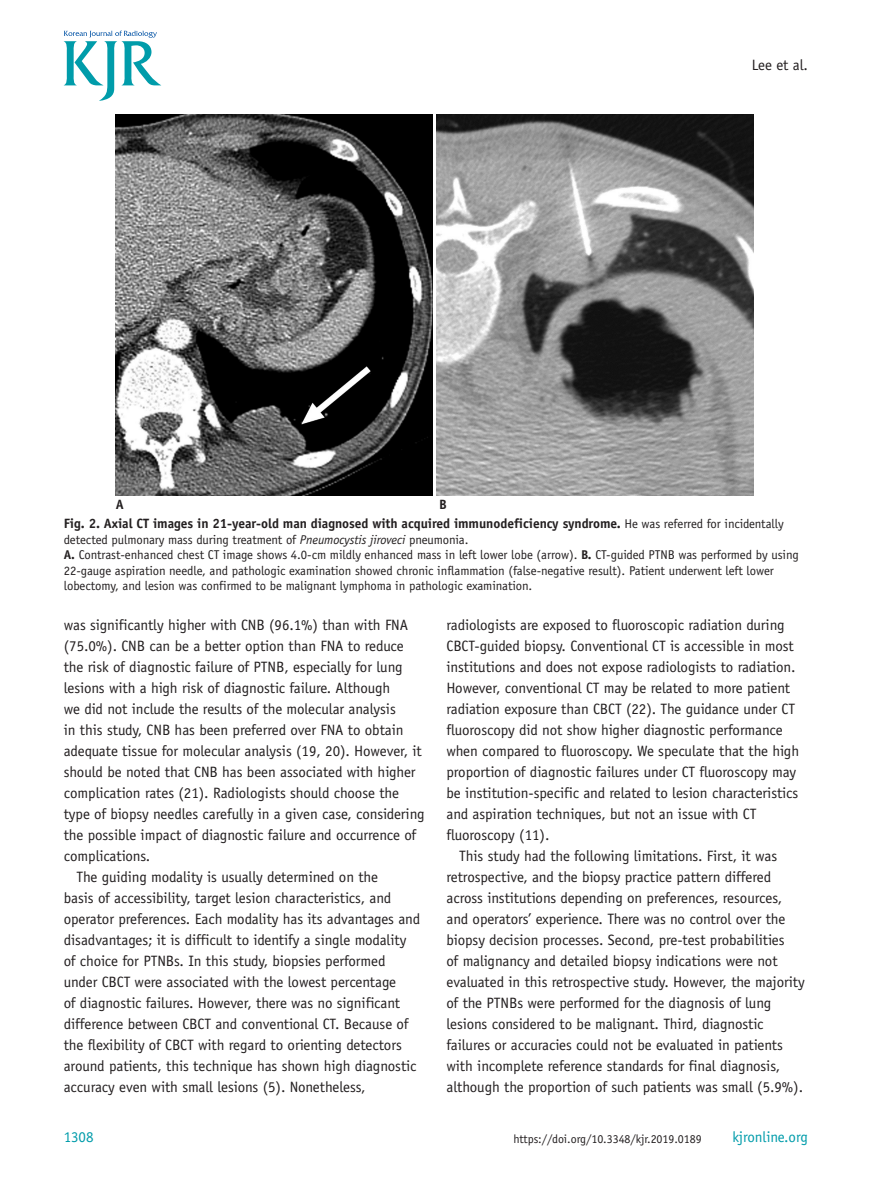
<style>
.page{position:relative;width:893px;height:1191px;background:#fff}
.page>*{position:absolute;margin:0;border:0;box-sizing:border-box;transform-origin:0 0}
.t1{font:15px/21px "Officina Sans Std";letter-spacing:-.005em;color:#231f20}
.t2{font:15px "Officina Sans Std";letter-spacing:-.005em;color:#009caa}
.t3{font:700 13.5px "Officina Sans Std";letter-spacing:-.005em;color:#231f20}
.t4{font:12.75px/15.3px "Officina Sans Std";letter-spacing:-.005em;color:#231f20}
.t5{font:12px "Officina Sans Std";letter-spacing:-.005em;color:#231f20}
.s1{font-weight:400;font-size:12.75px}
.s2{font-style:italic}
.s3{font-weight:700}
</style>
<div class="page">
<svg style="left:64px;top:31px;width:97px;height:70px"></svg>
<img style="left:116px;top:115px;width:317px;height:381px">
<img style="left:437px;top:115px;width:317px;height:381px">
<p class="t3" style="left:116px;top:496px;width:10px">A</p>
<p class="t3" style="left:439px;top:496px;width:9px">B</p>
<p class="t1" style="left:752px;top:54px;width:58px">Lee et al.</p>
<p class="t3" style="left:64px;top:515px;width:721px">Fig. 2. Axial CT images in 21-year-old man diagnosed with acquired immunodeficiency syndrome. <span class="s1">He was referred for incidentally</span></p>
<p class="t4" style="left:64px;top:532px;width:736px">detected pulmonary mass during treatment of <span class="s2">Pneumocystis jiroveci</span> pneumonia.<br><span class="s3">A.</span> Contrast-enhanced chest CT image shows 4.0-cm mildly enhanced mass in left lower lobe (arrow). <span class="s3">B.</span> CT-guided PTNB was performed by using 22-gauge aspiration needle, and pathologic examination showed chronic inflammation (false-negative result). Patient underwent left lower lobectomy, and lesion was confirmed to be malignant lymphoma in pathologic examination.</p>
<p class="t1" style="left:64px;top:614px;width:346px">was significantly higher with CNB (96.1%) than with FNA</p>
<p class="t1" style="left:64px;top:635px;width:341px">(75.0%). CNB can be a better option than FNA to reduce</p>
<p class="t1" style="left:64px;top:656px;width:340px">the risk of diagnostic failure of PTNB, especially for lung</p>
<p class="t1" style="left:64px;top:677px;width:328px">lesions with a high risk of diagnostic failure. Although</p>
<p class="t1" style="left:64px;top:698px;width:334px">we did not include the results of the molecular analysis</p>
<p class="t1" style="left:64px;top:719px;width:341px">in this study, CNB has been preferred over FNA to obtain</p>
<p class="t1" style="left:64px;top:740px;width:360px">adequate tissue for molecular analysis (19, 20). However, it</p>
<p class="t1" style="left:64px;top:761px;width:353px">should be noted that CNB has been associated with higher</p>
<p class="t1" style="left:64px;top:782px;width:337px">complication rates (21). Radiologists should choose the</p>
<p class="t1" style="left:64px;top:803px;width:362px">type of biopsy needles carefully in a given case, considering</p>
<p class="t1" style="left:64px;top:824px;width:354px">the possible impact of diagnostic failure and occurrence of</p>
<p class="t1" style="left:64px;top:845px;width:88px">complications.</p>
<p class="t1" style="left:77px;top:866px;width:303px">The guiding modality is usually determined on the</p>
<p class="t1" style="left:64px;top:887px;width:329px">basis of accessibility, target lesion characteristics, and</p>
<p class="t1" style="left:64px;top:908px;width:358px">operator preferences. Each modality has its advantages and</p>
<p class="t1" style="left:64px;top:929px;width:344px">disadvantages; it is difficult to identify a single modality</p>
<p class="t1" style="left:64px;top:950px;width:323px">of choice for PTNBs. In this study, biopsies performed</p>
<p class="t1" style="left:64px;top:971px;width:334px">under CBCT were associated with the lowest percentage</p>
<p class="t1" style="left:64px;top:992px;width:338px">of diagnostic failures. However, there was no significant</p>
<p class="t1" style="left:64px;top:1013px;width:346px">difference between CBCT and conventional CT. Because of</p>
<p class="t1" style="left:64px;top:1034px;width:340px">the flexibility of CBCT with regard to orienting detectors</p>
<p class="t1" style="left:64px;top:1055px;width:354px">around patients, this technique has shown high diagnostic</p>
<p class="t1" style="left:64px;top:1076px;width:303px">accuracy even with small lesions (5). Nonetheless,</p>
<p class="t2" style="left:64px;top:1128px;width:31px">1308</p>
<p class="t1" style="left:446px;top:614px;width:354px">radiologists are exposed to fluoroscopic radiation during CBCT-guided biopsy. Conventional CT is accessible in most institutions and does not expose radiologists to radiation.<br>However, conventional CT may be related to more patient radiation exposure than CBCT (22). The guidance under CT fluoroscopy did not show higher diagnostic performance when compared to fluoroscopy. We speculate that the high proportion of diagnostic failures under CT fluoroscopy may be institution-specific and related to lesion characteristics and aspiration techniques, but not an issue with CT fluoroscopy (11).</p>
<p class="t1" style="left:446px;top:845px;width:360px;text-indent:13px">This study had the following limitations. First, it was retrospective, and the biopsy practice pattern differed across institutions depending on preferences, resources, and operators’ experience. There was no control over the biopsy decision processes. Second, pre-test probabilities<br>of malignancy and detailed biopsy indications were not evaluated in this retrospective study. However, the majority of the PTNBs were performed for the diagnosis of lung lesions considered to be malignant. Third, diagnostic failures or accuracies could not be evaluated in patients with incomplete reference standards for final diagnosis, although the proportion of such patients was small (5.9%).</p>
<p class="t5" style="left:513px;top:1132px;width:190px">https://doi.org/10.3348/kjr.2019.0189</p>
<p class="t2" style="left:732px;top:1128px;width:77px">kjronline.org</p>
</div>
